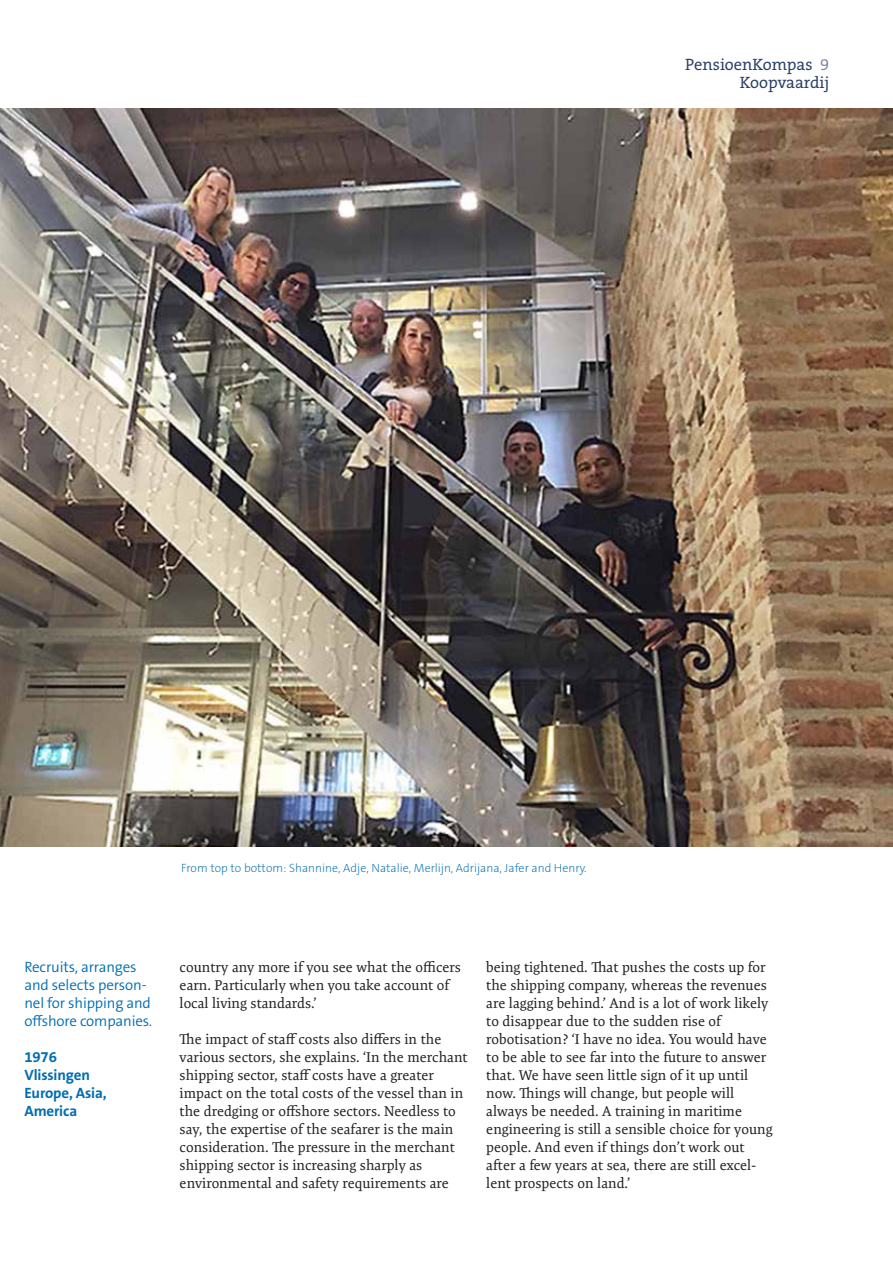
<style>
.page{position:relative;width:893px;height:1263px;background:#fff}
.page>*{position:absolute;margin:0;border:0;box-sizing:border-box;transform-origin:0 0}
.t1{font:16.5px/18px "The Serif Office LF";color:#293e68;text-align:right}
.t2{font:300 15px/18px "The Sans B W4";letter-spacing:-.01em;color:#006db3}
.t3{font:700 15px/18px "The Sans B W7";letter-spacing:-.01em;color:#006db3}
.t4{font:14.25px/18px "Expo Serif Pro";color:#231f20}
.t5{font:200 12px "The Sans B W2";color:#006db3}
.s1{color:#8384a0}
</style>
<div class="page">
<img style="left:0;top:108px;width:893px;height:738px">
<p class="t1" style="left:685px;top:55px;width:145px">PensioenKompas <span class="s1">9<br></span>Koopvaardij</p>
<p class="t5" style="left:181px;top:860px;width:407px">From top to bottom: Shannine, Adje, Natalie, Merlijn, Adrijana, Jafer and Henry.</p>
<p class="t2" style="left:24px;top:958px;width:129px">Recruits, arranges and selects person&shy;nel for shipping and offshore companies.</p>
<p class="t3" style="left:24px;top:1048px;width:84px">1976<br>Vlissingen<br>Europe, Asia,<br>America</p>
<p class="t4" style="left:180px;top:958px;width:283px">country any more if you see what the officers earn. Particularly when you take account of local living standards.’</p>
<p class="t4" style="left:180px;top:1030px;width:290px">The impact of staff costs also differs in the various sectors, she explains. ‘In the merchant shipping sector, staff costs have a greater impact on the total costs of the vessel than in the dredging or offshore sectors. Needless to say, the expertise of the seafarer is the main consideration. The pressure in the merchant shipping sector is increasing sharply as environmental and safety requirements are</p>
<p class="t4" style="left:486px;top:958px;width:288px">being tightened. That pushes the costs up for the shipping company, whereas the revenues are lagging behind.’ And is a lot of work likely to disappear due to the sudden rise of robotisation? ‘I have no idea. You would have to be able to see far into the future to answer that. We have seen little sign of it up until now. Things will change, but people will always be needed. A training in maritime engineering is still a sensible choice for young people. And even if things don’t work out after a few years at sea, there are still excel&shy;lent prospects on land.’</p>
</div>
